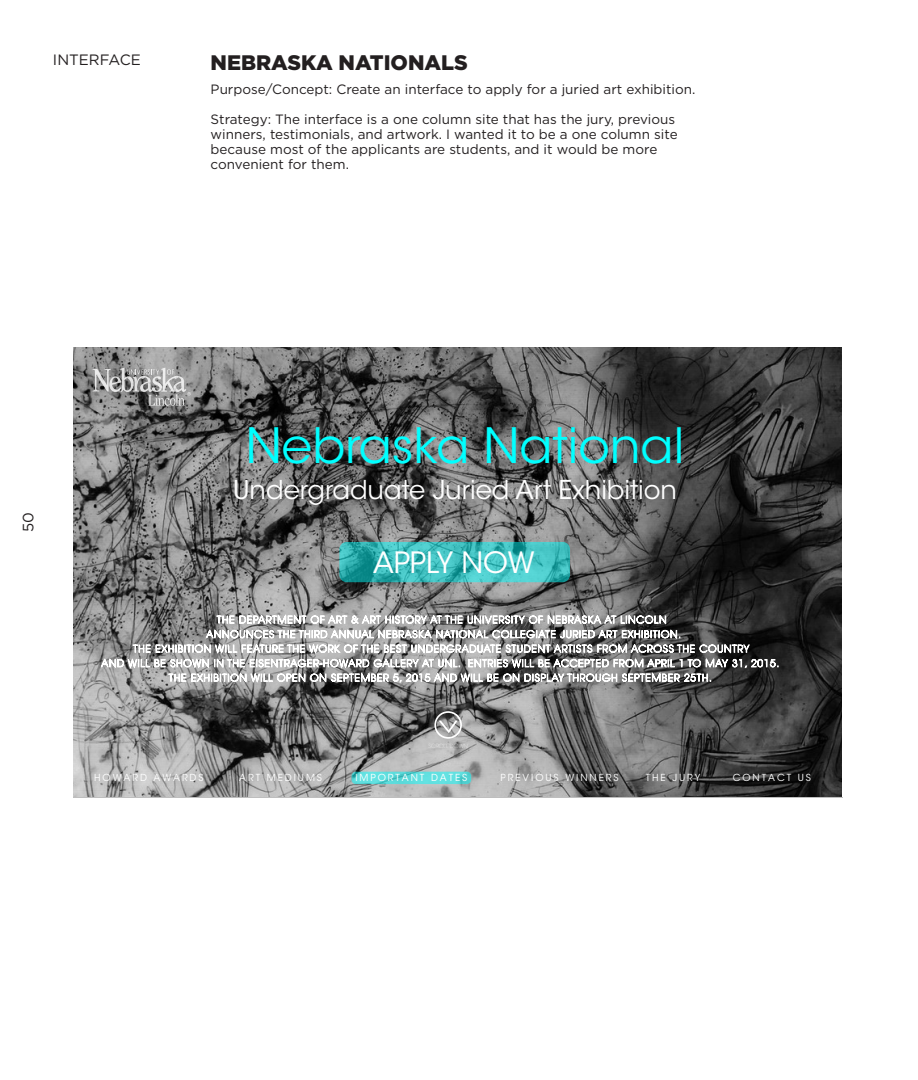
<style>
.page{position:relative;width:918px;height:1080px;background:#fff}
.page>*{position:absolute;margin:0;border:0;box-sizing:border-box;transform-origin:0 0}
.t1{font:48.45px "ITC Avant Garde Std";color:#0ff}
.t2{font:29.25px "ITC Avant Garde Std";color:#fff}
.t3{font:25.8px "ITC Avant Garde Std";color:#fff}
.t4{font:900 21px "Gotham";color:#231f20}
.t5{font:15px "Gotham";color:#231f20}
.t6{font:13.5px/15px "Gotham";color:#231f20}
.t7{font:9.75px "ITC Avant Garde Std";letter-spacing:.2em;color:#fff}
</style>
<div class="page">
<img style="left:73px;top:348px;width:769px;height:449px">
<svg style="left:434px;top:711px;width:28px;height:28px"></svg>
<svg style="left:100px;top:611px;width:679px;height:74px"></svg>
<svg style="left:92px;top:367px;width:99px;height:39px;background:#999"></svg>
<svg style="left:352px;top:772px;width:119px;height:12px"></svg>
<svg style="left:339px;top:542px;width:231px;height:40px;background:#39b8b8"></svg>
<p class="t5" style="left:53px;top:50px;width:89px">INTERFACE</p>
<p class="t4" style="left:211px;top:48px;width:259px">NEBRASKA NATIONALS</p>
<p class="t6" style="left:211px;top:81px;width:486px">Purpose/Concept: Create an interface to apply for a juried art exhibition.</p>
<p class="t6" style="left:211px;top:111px;width:469px">Strategy: The interface is a one column site that has the jury, previous winners, testimonials, and artwork. I wanted it to be a one column site because most of the applicants are students, and it would be more convenient for them.</p>
<p class="t5" style="left:19px;top:532px;width:21px;rotate:-90deg">50</p>
<p class="t1" style="left:246px;top:416px;width:440px">Nebraska National</p>
<p class="t3" style="left:233px;top:474px;width:445px">Undergraduate Juried Art Exhibition</p>
<p class="t2" style="left:373px;top:545px;width:163px">APPLY NOW</p>
<p class="t7" style="left:94px;top:772px;width:111px">HOWARD AWARDS</p>
<p class="t7" style="left:239px;top:772px;width:84px">ART MEDIUMS</p>
<p class="t7" style="left:355px;top:772px;width:114px">IMPORTANT DATES</p>
<p class="t7" style="left:501px;top:772px;width:120px">PREVIOUS WINNERS</p>
<p class="t7" style="left:646px;top:772px;width:56px">THE JURY</p>
<p class="t7" style="left:733px;top:772px;width:80px">CONTACT US</p>
</div>
